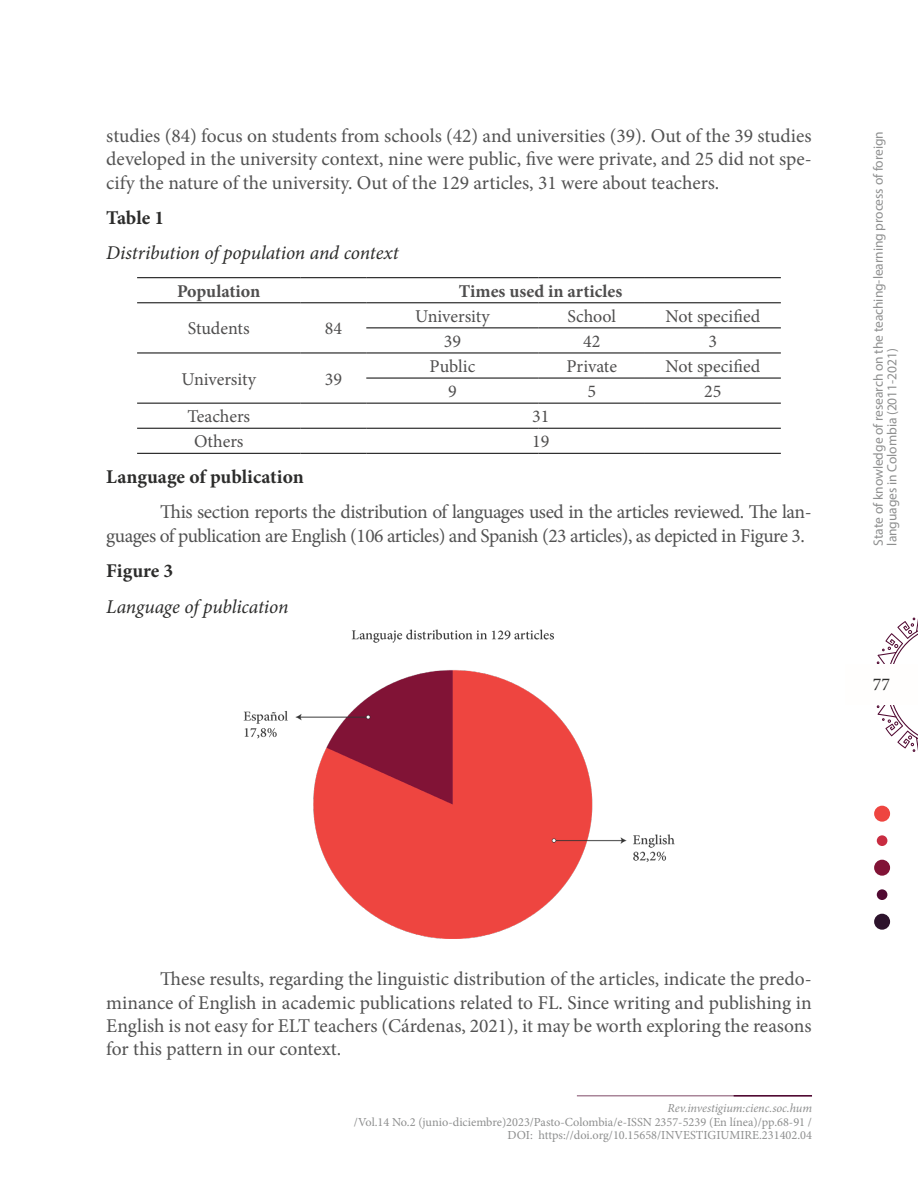
<style>
.page{position:relative;width:918px;height:1188px;background:#fff}
.page>*{position:absolute;margin:0;border:0;box-sizing:border-box;transform-origin:0 0}
.t1{font:19.5px/23.4px "Minion Pro";letter-spacing:-.02em;color:#525252;text-align:justify}
.t2{font:italic 19.5px "Minion Pro";letter-spacing:-.01em;color:#2c2c2b}
.t3{font:700 19.5px "Minion Pro";letter-spacing:-.005em;color:#2c2c2b}
.t4{font:18px "Minion Pro";color:#4f4e4e}
.t5{font:700 18px "Minion Pro";color:#4f4e4e}
.t6{font:18px "Minion Pro";color:#2c2c2b}
.t7{font:13.5px/13.5px "Myriad Pro";letter-spacing:-.005em;color:#8e8f8f}
.t8{font:12.3px/13.5px "Minion Pro";color:#8e8f8f;text-align:right}
.t9{font:italic 12.3px "Minion Pro";letter-spacing:-.005em;color:#8e8f8f}
</style>
<div class="page">
<div style="left:874px;top:914px;width:16px;height:16px;background:#2d132c;border-radius:50%"></div>
<div style="left:877px;top:889px;width:10px;height:11px;background:#510a32;border-radius:50%"></div>
<div style="left:874px;top:860px;width:16px;height:16px;background:#811336;border-radius:50%"></div>
<div style="left:877px;top:835px;width:10px;height:11px;background:#c82c41;border-radius:50%"></div>
<div style="left:874px;top:806px;width:16px;height:16px;background:#ee4540;border-radius:50%"></div>
<svg style="left:876px;top:617px;width:42px;height:135px"></svg>
<div style="left:845px;top:664px;width:73px;height:41px;background:#fffefd"></div>
<hr style="left:577px;top:1095px;width:235px;height:2px;background:#510a32">
<hr style="left:137px;top:277px;width:163px;height:1px;background:#000">
<hr style="left:300px;top:277px;width:66px;height:1px;background:#000">
<hr style="left:366px;top:277px;width:173px;height:1px;background:#000">
<hr style="left:539px;top:277px;width:106px;height:1px;background:#000">
<hr style="left:645px;top:277px;width:136px;height:1px;background:#000">
<hr style="left:137px;top:302px;width:163px;height:1px;background:#000">
<hr style="left:300px;top:302px;width:66px;height:1px;background:#000">
<hr style="left:366px;top:302px;width:173px;height:1px;background:#000">
<hr style="left:539px;top:302px;width:106px;height:1px;background:#000">
<hr style="left:645px;top:302px;width:136px;height:1px;background:#000">
<hr style="left:366px;top:328px;width:173px;height:1px;background:#000">
<hr style="left:539px;top:328px;width:106px;height:1px;background:#000">
<hr style="left:645px;top:328px;width:136px;height:1px;background:#000">
<hr style="left:137px;top:353px;width:163px;height:1px;background:#000">
<hr style="left:300px;top:353px;width:66px;height:1px;background:#000">
<hr style="left:366px;top:353px;width:173px;height:1px;background:#000">
<hr style="left:539px;top:353px;width:106px;height:1px;background:#000">
<hr style="left:645px;top:353px;width:136px;height:1px;background:#000">
<hr style="left:366px;top:378px;width:173px;height:1px;background:#000">
<hr style="left:539px;top:378px;width:106px;height:1px;background:#000">
<hr style="left:645px;top:378px;width:136px;height:1px;background:#000">
<hr style="left:137px;top:403px;width:163px;height:1px;background:#000">
<hr style="left:300px;top:403px;width:66px;height:1px;background:#000">
<hr style="left:366px;top:403px;width:173px;height:1px;background:#000">
<hr style="left:539px;top:403px;width:106px;height:1px;background:#000">
<hr style="left:645px;top:403px;width:136px;height:1px;background:#000">
<hr style="left:137px;top:428px;width:163px;height:1px;background:#000">
<hr style="left:300px;top:428px;width:66px;height:1px;background:#000">
<hr style="left:366px;top:428px;width:173px;height:1px;background:#000">
<hr style="left:539px;top:428px;width:106px;height:1px;background:#000">
<hr style="left:645px;top:428px;width:136px;height:1px;background:#000">
<hr style="left:137px;top:453px;width:163px;height:1px;background:#000">
<hr style="left:300px;top:453px;width:66px;height:1px;background:#000">
<hr style="left:366px;top:453px;width:173px;height:1px;background:#000">
<hr style="left:539px;top:453px;width:106px;height:1px;background:#000">
<hr style="left:645px;top:453px;width:136px;height:1px;background:#000">
<img style="left:244px;top:629px;width:430px;height:309px">
<p class="t1" style="left:106px;top:124px;width:707px">studies (84) focus on students from schools (42) and universities (39). Out of the 39 studies developed in the university context, nine were public, five were private, and 25 did not spe&shy;cify the nature of the university. Out of the 129 articles, 31 were about teachers.</p>
<p class="t3" style="left:106px;top:204px;width:60px">Table 1</p>
<p class="t2" style="left:106px;top:240px;width:294px">Distribution of population and context</p>
<p class="t5" style="left:177px;top:278px;width:85px">Population</p>
<p class="t5" style="left:459px;top:278px;width:165px">Times used in articles</p>
<p class="t4" style="left:188px;top:317px;width:63px">Students</p>
<p class="t4" style="left:325px;top:317px;width:19px">84</p>
<p class="t4" style="left:415px;top:304px;width:76px">University</p>
<p class="t4" style="left:567px;top:304px;width:50px">School</p>
<p class="t4" style="left:666px;top:304px;width:96px">Not specified</p>
<p class="t4" style="left:444px;top:329px;width:19px">39</p>
<p class="t4" style="left:583px;top:329px;width:19px">42</p>
<p class="t4" style="left:709px;top:329px;width:10px">3</p>
<p class="t4" style="left:182px;top:367px;width:76px">University</p>
<p class="t4" style="left:325px;top:367px;width:19px">39</p>
<p class="t4" style="left:430px;top:354px;width:47px">Public</p>
<p class="t4" style="left:567px;top:354px;width:52px">Private</p>
<p class="t4" style="left:666px;top:354px;width:96px">Not specified</p>
<p class="t4" style="left:448px;top:379px;width:10px">9</p>
<p class="t4" style="left:588px;top:379px;width:10px">5</p>
<p class="t4" style="left:704px;top:379px;width:19px">25</p>
<p class="t4" style="left:187px;top:404px;width:64px">Teachers</p>
<p class="t4" style="left:532px;top:404px;width:19px">31</p>
<p class="t4" style="left:194px;top:430px;width:51px">Others</p>
<p class="t4" style="left:532px;top:430px;width:19px">19</p>
<p class="t3" style="left:106px;top:463px;width:199px">Language of publication</p>
<p class="t1" style="left:106px;top:501px;width:707px;text-indent:54px">This section reports the distribution of languages used in the articles reviewed. The lan&shy;guages of publication are English (106 articles) and Spanish (23 articles), as depicted in Figure 3.</p>
<p class="t3" style="left:106px;top:557px;width:69px">Figure 3</p>
<p class="t2" style="left:106px;top:593px;width:184px">Language of publication</p>
<p class="t7" style="left:872px;top:546px;width:416px;rotate:-90deg">State of knowledge of research on the teaching-learning process of foreign languages in Colombia (2011-2021)</p>
<p class="t6" style="left:873px;top:673px;width:19px">77</p>
<p class="t1" style="left:106px;top:967px;width:707px;text-indent:54px">These results, regarding the linguistic distribution of the articles, indicate the predo&shy;minance of English in academic publications related to FL. Since writing and publishing in English is not easy for ELT teachers (Cárdenas, 2021), it may be worth exploring the reasons for this pattern in our context.</p>
<p class="t9" style="left:667px;top:1100px;width:146px">Rev.investigium:cienc.soc.hum</p>
<p class="t8" style="left:354px;top:1115px;width:460px">/Vol.14 No.2 (junio-diciembre)2023/Pasto-Colombia/e-ISSN 2357-5239 (En línea)/pp.68-91 /<br>DOI: https://doi.org/10.15658/INVESTIGIUMIRE.231402.04</p>
</div>
